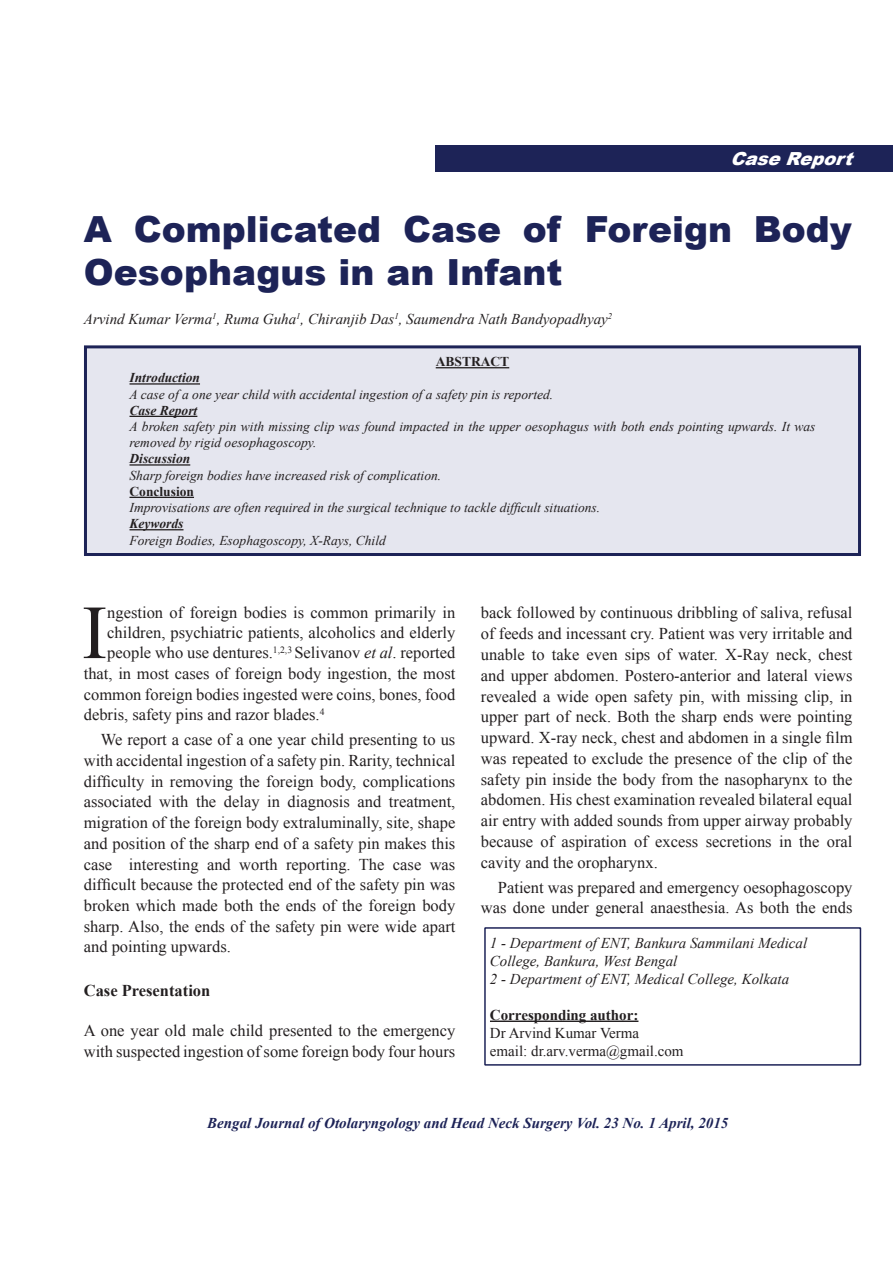
<style>
.page{position:relative;width:893px;height:1263px;background:#fff}
.page>*{position:absolute;margin:0;border:0;box-sizing:border-box;transform-origin:0 0}
.article_first_para{font:76.35px "Times New Roman";color:#231f20}
.t1{font:900 36px/43.2px "Arial";color:#1d2357}
.t2{font:italic 900 18px "Arial";color:#fff}
.article_paras_1st_in{font:16.5px/20.7px "Times New Roman";color:#231f20}
.article_paras_normal{font:16.5px/20.7px "Times New Roman";color:#231f20;text-align:justify}
.article_first_para-2{font:16.5px "Times New Roman";color:#231f20}
.t3{font:700 16.5px "Times New Roman";color:#231f20}
.t4{font:italic 15px/18px "Times New Roman";color:#231f20}
.t5{font:italic 700 15px "Times New Roman";color:#1d2357}
.t6{font:15px "Times New Roman";color:#231f20}
.t7{font:700 15px "Times New Roman";color:#231f20}
.t8{font:italic 13.5px/16.2px "Times New Roman";color:#231f20}
.t9{font:700 13.5px "Times New Roman";color:#231f20}
.s1{font-weight:700}
.s2{font-weight:700;font-style:normal}
.s3{font-style:italic}
</style>
<div class="page">
<hr style="left:490px;top:1020px;width:148px;height:2px;background:#231f20">
<div style="left:484px;top:927px;width:377px;height:139px;border:2px solid #1d2357"></div>
<div style="left:85px;top:347px;width:774px;height:207px;background:#e5e6ef"></div>
<hr style="left:436px;top:367px;width:73px;height:1px;background:#231f20">
<hr style="left:129px;top:383px;width:71px;height:2px;background:#231f20">
<hr style="left:129px;top:416px;width:68px;height:1px;background:#231f20">
<hr style="left:129px;top:464px;width:61px;height:2px;background:#231f20">
<hr style="left:129px;top:497px;width:65px;height:1px;background:#231f20">
<hr style="left:129px;top:529px;width:54px;height:1px;background:#231f20">
<div style="left:84px;top:345px;width:777px;height:211px;border:3px solid #1d2357"></div>
<div style="left:435px;top:146px;width:458px;height:26px;background:#1d2357"></div>
<p class="t2" style="left:730px;top:146px;width:132px">CaseReport</p>
<p class="t1" style="left:84px;top:206px;width:769px">A Complicated Case of Foreign Body<br>Oesophagus in an Infant</p>
<p class="t4" style="left:84px;top:310px;width:530px">Arvind Kumar Verma<sup>1</sup>, Ruma Guha<sup>1</sup>, Chiranjib Das<sup>1</sup>, Saumendra Nath Bandyopadhyay<sup>2</sup></p>
<p class="t9" style="left:436px;top:352px;width:75px">ABSTRACT</p>
<p class="t8" style="left:129px;top:370px;width:687px"><span class="s1">Introduction<br></span>A case of a one year child with accidental ingestion of a safety pin is reported.<br><span class="s1">Case Report<br></span>A broken safety pin with missing clip was found impacted in the upper oesophagus with both ends pointing upwards. It was removed by rigid oesophagoscopy.<br><span class="s1">Discussion<br></span>Sharp foreign bodies have increased risk of complication.<br><span class="s2">Conclusion<br></span>Improvisations are often required in the surgical technique to tackle difficult situations.<br><span class="s1">Keywords<br></span>Foreign Bodies, Esophagoscopy, X-Rays, Child</p>
<p class="article_first_para" style="left:82px;top:579px;width:27px">I</p>
<p class="article_first_para-2" style="left:107px;top:601px;width:350px">ngestion of foreign bodies is common primarily in</p>
<p class="article_first_para-2" style="left:107px;top:621px;width:350px">children, psychiatric patients, alcoholics and elderly</p>
<p class="article_first_para-2" style="left:107px;top:641px;width:350px">people who use dentures.<sup>1,2,3</sup> Selivanov <span class="s3">et al</span>. reported</p>
<p class="article_first_para-2" style="left:84px;top:662px;width:373px">that, in most cases of foreign body ingestion, the most</p>
<p class="article_first_para-2" style="left:84px;top:682px;width:373px">common foreign bodies ingested were coins, bones, food</p>
<p class="article_first_para-2" style="left:84px;top:703px;width:242px">debris, safety pins and razor blades.<sup>4</sup></p>
<p class="article_paras_normal" style="left:84px;top:729px;width:373px;text-indent:17px">We report a case of a one year child presenting to us with accidental ingestion of a safety pin. Rarity, technical difficulty in removing the foreign body, complications associated with the delay in diagnosis and treatment, migration of the foreign body extraluminally, site, shape and position of the sharp end of a safety pin makes this case interesting and worth reporting. The case was difficult because the protected end of the safety pin was broken which made both the ends of the foreign body sharp. Also, the ends of the safety pin were wide apart and pointing upwards.</p>
<p class="t3" style="left:84px;top:979px;width:128px">Case Presentation</p>
<p class="article_paras_1st_in" style="left:84px;top:1020px;width:373px">A one year old male child presented to the emergency with suspected ingestion of some foreign body four hours</p>
<p class="article_paras_1st_in" style="left:481px;top:602px;width:373px;text-align:justify">back followed by continuous dribbling of saliva, refusal of feeds and incessant cry. Patient was very irritable and unable to take even sips of water. X-Ray neck, chest and upper abdomen. Postero-anterior and lateral views revealed a wide open safety pin, with missing clip, in upper part of neck. Both the sharp ends were pointing upward. X-ray neck, chest and abdomen in a single film was repeated to exclude the presence of the clip of the safety pin inside the body from the nasopharynx to the abdomen. His chest examination revealed bilateral equal air entry with added sounds from upper airway probably because of aspiration of excess secretions in the oral cavity and the oropharynx.</p>
<p class="article_paras_normal" style="left:481px;top:876px;width:373px;text-align:right">Patient was prepared and emergency oesophagoscopy was done under general anaesthesia. As both the ends</p>
<p class="t4" style="left:490px;top:933px;width:319px">1 - Department of ENT, Bankura Sammilani Medical<br>College, Bankura, West Bengal<br>2 - Department of ENT, Medical College, Kolkata</p>
<p class="t7" style="left:490px;top:1004px;width:150px">Corresponding author:</p>
<p class="t6" style="left:490px;top:1022px;width:151px">Dr Arvind Kumar Verma</p>
<p class="t6" style="left:490px;top:1040px;width:195px">email: dr.arv.verma@gmail.com</p>
<p class="t5" style="left:207px;top:1113px;width:523px">Bengal Journal of Otolaryngology and Head Neck Surgery Vol. 23 No. 1 April, 2015</p>
</div>
